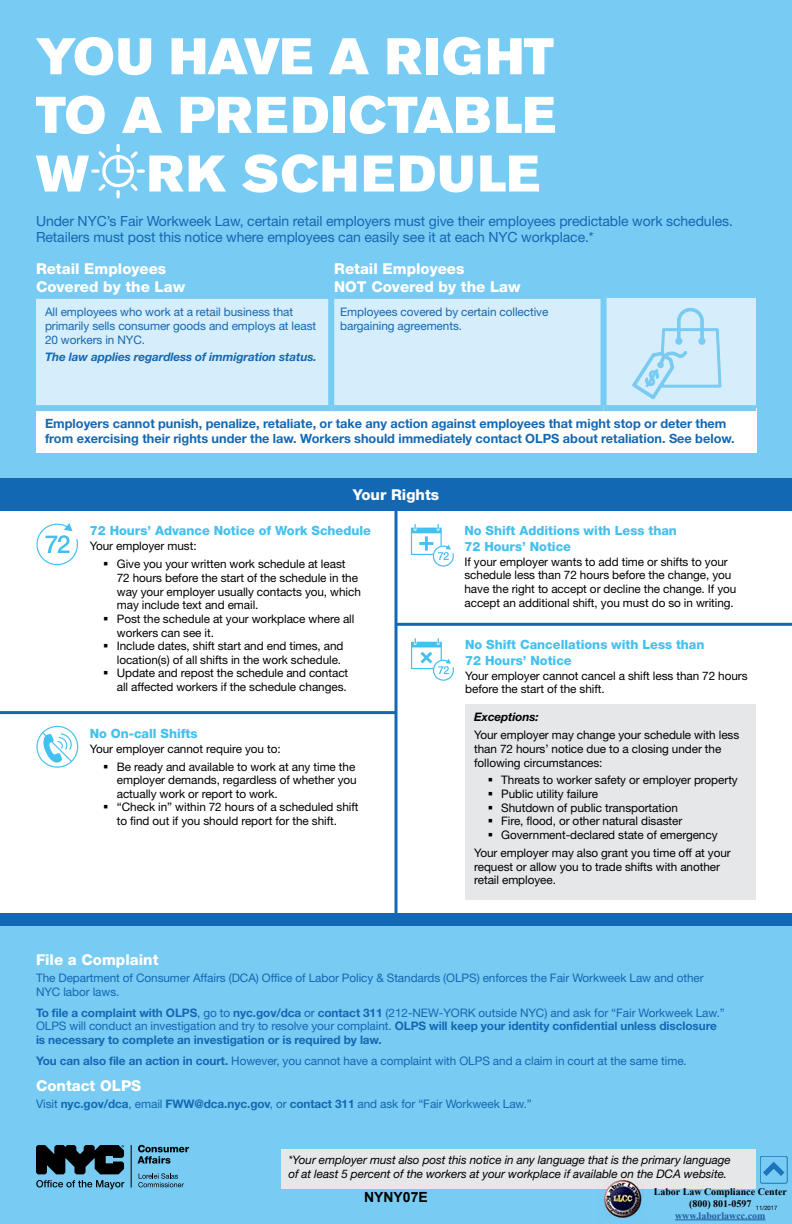
<style>
.page{position:relative;width:792px;height:1224px;background:#78cbf2}
.page>*{position:absolute;margin:0;border:0;box-sizing:border-box;transform-origin:0 0}
.t1{font:51px/58.7px "Akzidenz Grotesk BE Super";letter-spacing:.03em;color:#fff;text-align:justify}
.t2{font:800 15px/18px "Helvetica Neue LT Std";color:#fff}
.t3{font:14px/16.2px "Helvetica Neue LT Std";letter-spacing:-.005em;color:#1268b3}
.t4{font:700 14px "Arial";color:#000}
.t5{font:700 12.8px/15.3px "Helvetica Neue LT Std";color:#1268b3}
.t6{font:800 12.8px/15.3px "Helvetica Neue LT Std";color:#42c0ef}
.t7{font:11.8px/13.6px "Helvetica Neue LT Std";letter-spacing:-.005em;color:#000}
.t8{font:11.8px/13.6px "Helvetica Neue LT Std";letter-spacing:-.005em;color:#1268b3}
.t9{font:700 11.8px/13.6px "Helvetica Neue LT Std";letter-spacing:-.005em;color:#1268b3}
.t10{font:italic 11.8px/13.6px "Helvetica Neue LT Std";letter-spacing:-.005em;color:#000}
.t11{font:italic 700 11.8px "Helvetica Neue LT Std";letter-spacing:-.005em;color:#1268b3}
.t12{font:italic 700 11.8px "Helvetica Neue LT Std";letter-spacing:-.005em;color:#000}
.t13{font:700 10px/12px "Times New Roman";color:#000;text-align:center}
.t14{font:700 10px "Times New Roman";color:#215e9e}
.t15{font:6px "Helvetica Neue LT Std";letter-spacing:-.005em;color:#000}
.s1{font-weight:400}
.s2{font-weight:700}
</style>
<div class="page">
<div style="left:0;top:506px;width:792px;height:413px;background:#fff"></div>
<hr style="left:394px;top:506px;width:3px;height:413px;background:#1268b3">
<hr style="left:0;top:711px;width:395px;height:3px;background:#1268b3">
<hr style="left:395px;top:623px;width:397px;height:3px;background:#1268b3">
<div style="left:0;top:914px;width:792px;height:12px;background:#1268b3"></div>
<div style="left:281px;top:1149px;width:475px;height:39px;background:#e6e7e8"></div>
<div style="left:465px;top:704px;width:291px;height:195px;background:#e6e7e8"></div>
<svg style="left:138px;top:1173px;width:46px;height:14px"></svg>
<svg style="left:137px;top:1145px;width:52px;height:19px"></svg>
<svg style="left:36px;top:1180px;width:88px;height:9px"></svg>
<svg style="left:36px;top:1145px;width:88px;height:29px"></svg>
<hr style="left:131px;top:1145px;width:1px;height:42px;background:#000">
<div style="left:0;top:478px;width:792px;height:32px;background:#1268b3"></div>
<svg style="left:91px;top:143px;width:54px;height:56px"></svg>
<div style="left:36px;top:299px;width:565px;height:106px;background:#d6edfb"></div>
<div style="left:604px;top:299px;width:152px;height:109px;background:#d6edfb"></div>
<div style="left:36px;top:408px;width:720px;height:44px;background:#fff"></div>
<div style="left:328px;top:299px;width:6px;height:106px;background:#78cbf2"></div>
<div style="left:601px;top:299px;width:6px;height:106px;background:#78cbf2"></div>
<div style="left:36px;top:405px;width:295px;height:6px;background:#78cbf2"></div>
<div style="left:331px;top:405px;width:273px;height:6px;background:#78cbf2"></div>
<div style="left:604px;top:405px;width:152px;height:6px;background:#78cbf2"></div>
<svg style="left:632px;top:307px;width:90px;height:105px"></svg>
<svg style="left:36px;top:523px;width:42px;height:43px"></svg>
<svg style="left:411px;top:524px;width:43px;height:43px"></svg>
<svg style="left:411px;top:638px;width:43px;height:43px"></svg>
<svg style="left:36px;top:726px;width:42px;height:42px"></svg>
<div style="left:760px;top:1156px;width:27px;height:28px;border:1px solid #1c75bc;border-radius:2px"></div>
<svg style="left:760px;top:1158px;width:28px;height:23px"></svg>
<hr style="left:675px;top:1219px;width:91px;height:1px;background:#215e9e">
<img style="left:597px;top:1180px;width:51px;height:39px">
<h1 class="t1" style="left:36px;top:28px;width:521px">YOU HAVE A RIGHT TO A PREDICTABLE W RK SCHEDULE</h1>
<p class="t3" style="left:36px;top:213px;width:699px">Under NYC’s Fair Workweek Law, certain retail employers must give their employees predictable work schedules.<br>Retailers must post this notice where employees can easily see it at each NYC workplace.*</p>
<p class="t2" style="left:36px;top:259px;width:151px">Retail Employees<br>Covered by the Law</p>
<p class="t2" style="left:334px;top:259px;width:188px">Retail Employees<br>NOT Covered by the Law</p>
<p class="t8" style="left:45px;top:305px;width:273px">All employees who work at a retail business that primarily sells consumer goods and employs at least<br>20 workers in NYC.</p>
<p class="t11" style="left:45px;top:350px;width:273px">The law applies regardless of immigration status.</p>
<p class="t8" style="left:340px;top:305px;width:210px">Employees covered by certain collective bargaining agreements.</p>
<p class="t5" style="left:45px;top:416px;width:691px">Employers cannot punish, penalize, retaliate, or take any action against employees that might stop or deter them from exercising their rights under the law. Workers should immediately contact OLPS about retaliation. See below.</p>
<p class="t2" style="left:353px;top:485px;width:88px">Your Rights</p>
<p class="t6" style="left:90px;top:523px;width:283px">72 Hours’ Advance Notice of Work Schedule</p>
<p class="t7" style="left:117px;top:537px;width:230px;line-height:18px;text-indent:-27px">Your employer must:<br>Give you your written work schedule at least</p>
<p class="t7" style="left:117px;top:571px;width:246px">72 hours before the start of the schedule in the way your employer usually contacts you, which may include text and email.<br>Post the schedule at your workplace where all workers can see it.<br>Include dates, shift start and end times, and location(s) of all shifts in the work schedule.<br>Update and repost the schedule and contact all affected workers if the schedule changes.</p>
<p class="t6" style="left:90px;top:725px;width:109px">No On-call Shifts</p>
<p class="t7" style="left:117px;top:739px;width:240px;line-height:18px;text-indent:-27px">Your employer cannot require you to:<br>Be ready and available to work at any time the</p>
<p class="t7" style="left:117px;top:773px;width:243px">employer demands, regardless of whether you actually work or report to work.<br>“Check in” within 72 hours of a scheduled shift to find out if you should report for the shift.</p>
<p class="t6" style="left:465px;top:523px;width:214px">No Shift Additions with Less than<br>72 Hours’ Notice</p>
<p class="t7" style="left:465px;top:555px;width:273px">If your employer wants to add time or shifts to your schedule less than 72 hours before the change, you have the right to accept or decline the change. If you accept an additional shift, you must do so in writing.</p>
<p class="t6" style="left:465px;top:637px;width:241px">No Shift Cancellations with Less than<br>72 Hours’ Notice</p>
<p class="t7" style="left:465px;top:669px;width:284px">Your employer cannot cancel a shift less than 72 hours before the start of the shift.</p>
<p class="t12" style="left:474px;top:710px;width:66px">Exceptions:</p>
<p class="t7" style="left:474px;top:728px;width:267px">Your employer may change your schedule with less than 72 hours’ notice due to a closing under the following circumstances:</p>
<p class="t7" style="left:501px;top:773px;width:238px">Threats to worker safety or employer property Public utility failure<br>Shutdown of public transportation<br>Fire, flood, or other natural disaster Government-declared state of emergency</p>
<p class="t7" style="left:474px;top:846px;width:258px">Your employer may also grant you time off at your request or allow you to trade shifts with another retail employee.</p>
<p class="t2" style="left:36px;top:951px;width:124px">File a Complaint</p>
<p class="t8" style="left:36px;top:971px;width:669px">The Department of Consumer Affairs (DCA) Office of Labor Policy &amp; Standards (OLPS) enforces the Fair Workweek Law and other<br>NYC labor laws.</p>
<p class="t9" style="left:36px;top:1005px;width:690px">To file a complaint with OLPS<span class="s1">, go to</span> nyc.gov/dca <span class="s1">or</span> contact 311 <span class="s1">(212-NEW-YORK outside NYC) and ask for “Fair Workweek Law.”<br>OLPS will conduct an investigation and try to resolve your complaint.</span> OLPS will keep your identity confidential unless disclosure is necessary to complete an investigation or is required by law.</p>
<p class="t8" style="left:36px;top:1054px;width:652px"><span class="s2">You can also file an action in court.</span> However, you cannot have a complaint with OLPS and a claim in court at the same time.</p>
<p class="t2" style="left:36px;top:1076px;width:107px">Contact OLPS</p>
<p class="t8" style="left:36px;top:1097px;width:498px">Visit <span class="s2">nyc.gov/dca</span>, email <span class="s2">FWW@dca.nyc.gov</span>, or <span class="s2">contact 311</span> and ask for “Fair Workweek Law.”</p>
<p class="t10" style="left:288px;top:1153px;width:444px">*Your employer must also post this notice in any language that is the primary language of at least 5 percent of the workers at your workplace if available on the DCA website.</p>
<p class="t4" style="left:364px;top:1187px;width:65px">NYNY07E</p>
<p class="t13" style="left:654px;top:1185px;width:135px">Labor Law Compliance Center (800) 801-0597</p>
<p class="t14" style="left:675px;top:1208px;width:92px">www.laborlawcc.com</p>
<p class="t15" style="left:756px;top:1204px;width:23px">11/2017</p>
</div>
